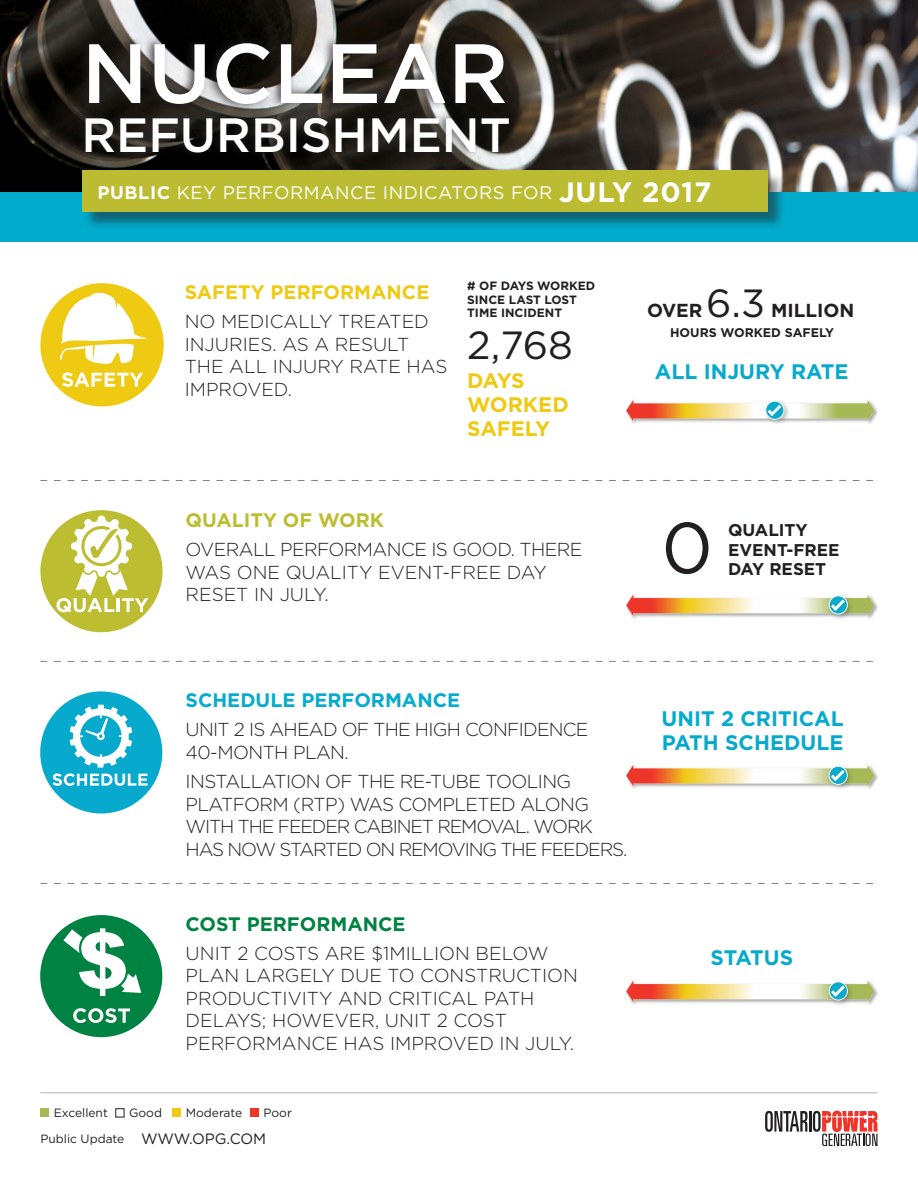
<style>
.page{position:relative;width:918px;height:1188px;background:#fff}
.page>*{position:absolute;margin:0;border:0;box-sizing:border-box;transform-origin:0 0}
.t1{font:500 84px "Gotham";color:#fff}
.t2{font:72px "Gotham";color:#231f20}
.t3{font:500 48px "Gotham";color:#fff}
.t4{font:39.3px "Gotham";color:#231f20}
.t5{font:700 21px/24px "Gotham";color:#07aacc}
.t6{font:700 21px/24px "Gotham";color:#efca13}
.t7{font:700 19.5px "Gotham";color:#07abcd}
.t8{font:700 19.5px "Gotham";color:#efca13}
.t9{font:700 19.5px "Gotham";color:#008242}
.t10{font:700 19.5px "Gotham";color:#bdbd31}
.t11{font:700 18.9px "Gotham";color:#231f20}
.t12{font:300 18.75px/22.5px "Gotham";color:#231f20}
.t13{font:300 18.75px/22.5px "Gotham";letter-spacing:-.06em;color:#231f20}
.t14{font:300 18.75px/22.5px "Gotham";letter-spacing:-.03em;color:#231f20}
.t15{font:18.15px "Gotham";letter-spacing:.03em;color:#fff}
.t16{font:700 16.95px "Gotham";color:#231f20}
.t17{font:15px "Gotham";letter-spacing:-.005em;color:#231f20}
.t18{font:700 12.45px "Gotham";color:#231f20}
.t19{font:700 12px/13.5px "Gotham";color:#231f20}
.t20{font:12px "Gotham";color:#231f20}
.s1{font-weight:700}
.s2{font-weight:700;font-size:27.9px}
.s3{font-weight:400;font-size:39.3px}
</style>
<div class="page">
<div style="left:0;top:191px;width:918px;height:51px;background:#00abcc"></div>
<img style="left:0;top:0;width:918px;height:191px">
<svg style="left:765px;top:1111px;width:42px;height:21px"></svg>
<hr style="left:809px;top:1111px;width:2px;height:21px;background:#231f20">
<svg style="left:813px;top:1111px;width:64px;height:35px"></svg>
<hr style="left:41px;top:1092px;width:837px;height:1px;background:#231f20">
<div style="left:41px;top:1109px;width:8px;height:8px;background:#a6b956"></div>
<div style="left:172px;top:1109px;width:9px;height:8px;background:#f0cb13"></div>
<div style="left:250px;top:1109px;width:9px;height:8px;background:#ee3529"></div>
<svg style="left:40px;top:480px;width:833px;height:1px"></svg>
<svg style="left:40px;top:661px;width:833px;height:1px"></svg>
<svg style="left:40px;top:883px;width:833px;height:1px"></svg>
<div style="left:40px;top:510px;width:122px;height:122px;background:#bdbd31;border-radius:50%"></div>
<svg style="left:56px;top:515px;width:92px;height:97px"></svg>
<img style="left:632px;top:602px;width:246px;height:16px">
<div style="left:826px;top:593px;width:28px;height:28px;background:#231f20;opacity:.3"></div>
<svg style="left:626px;top:594px;width:249px;height:23px"></svg>
<div style="left:40px;top:691px;width:122px;height:123px;background:#07aacc;border-radius:50%"></div>
<svg style="left:53px;top:705px;width:95px;height:81px"></svg>
<img style="left:632px;top:772px;width:246px;height:17px">
<div style="left:826px;top:764px;width:28px;height:27px;background:#231f20;opacity:.3"></div>
<svg style="left:626px;top:764px;width:249px;height:23px"></svg>
<div style="left:40px;top:915px;width:122px;height:122px;background:#008242;border-radius:50%"></div>
<svg style="left:63px;top:928px;width:78px;height:68px"></svg>
<svg style="left:73px;top:1008px;width:57px;height:15px"></svg>
<img style="left:632px;top:988px;width:246px;height:16px">
<div style="left:827px;top:979px;width:27px;height:28px;background:#231f20;opacity:.3"></div>
<svg style="left:626px;top:980px;width:249px;height:23px"></svg>
<div style="left:40px;top:283px;width:124px;height:123px;background:#efca13;border-radius:50%"></div>
<svg style="left:62px;top:372px;width:81px;height:15px"></svg>
<svg style="left:60px;top:289px;width:86px;height:75px"></svg>
<img style="left:632px;top:407px;width:246px;height:17px">
<div style="left:763px;top:398px;width:28px;height:28px;background:#231f20;opacity:.3"></div>
<svg style="left:626px;top:399px;width:249px;height:23px"></svg>
<div style="left:74px;top:34px;width:439px;height:126px;background:#231f20;opacity:.75"></div>
<div style="left:84px;top:172px;width:702px;height:58px;background:#231f20;opacity:.5"></div>
<div style="left:82px;top:170px;width:686px;height:42px;background:#bcbc32"></div>
<p class="t1" style="left:82px;top:18px;width:428px">NUCLEAR</p>
<p class="t3" style="left:82px;top:103px;width:431px">REFURBISHMENT</p>
<p class="t15" style="left:98px;top:181px;width:615px"><span class="s1">PUBLIC</span> KEY PERFORMANCE INDICATORS FOR <span class="s2">JULY 2017</span></p>
<p class="t8" style="left:185px;top:279px;width:246px">SAFETY PERFORMANCE</p>
<p class="t12" style="left:185px;top:310px;width:264px">NO MEDICALLY TREATED<br>INJURIES. AS A RESULT<br>THE ALL INJURY RATE HAS<br>IMPROVED.</p>
<p class="t19" style="left:467px;top:279px;width:130px"># OF DAYS WORKED<br>SINCE LAST LOST<br>TIME INCIDENT</p>
<p class="t4" style="left:467px;top:320px;width:107px">2,768</p>
<p class="t6" style="left:467px;top:369px;width:103px">DAYS<br>WORKED<br>SAFELY</p>
<p class="t10" style="left:186px;top:507px;width:200px">QUALITY OF WORK</p>
<p class="t14" style="left:186px;top:538px;width:398px">OVERALL PERFORMANCE IS GOOD. THERE<br>WAS ONE QUALITY EVENT-FREE DAY<br>RESET IN JULY.</p>
<p class="t11" style="left:647px;top:298px;width:209px">OVER <span class="s3">6.3</span> MILLION</p>
<p class="t18" style="left:670px;top:325px;width:166px">HOURS WORKED SAFELY</p>
<p class="t5" style="left:655px;top:360px;width:195px">ALL INJURY RATE</p>
<p class="t2" style="left:661px;top:502px;width:53px">0</p>
<p class="t16" style="left:728px;top:519px;width:81px">QUALITY</p>
<p class="t16" style="left:728px;top:538px;width:113px">EVENT-FREE</p>
<p class="t16" style="left:728px;top:558px;width:100px">DAY RESET</p>
<p class="t7" style="left:186px;top:687px;width:276px">SCHEDULE PERFORMANCE</p>
<p class="t14" style="left:186px;top:718px;width:404px">UNIT 2 IS AHEAD OF THE HIGH CONFIDENCE<br>40-MONTH PLAN.</p>
<p class="t13" style="left:186px;top:770px;width:443px">INSTALLATION OF THE RE-TUBE TOOLING PLATFORM (RTP) WAS COMPLETED ALONG WITH THE FEEDER CABINET REMOVAL. WORK HAS NOW STARTED ON REMOVING THE FEEDERS.</p>
<p class="t5" style="left:662px;top:707px;width:184px">UNIT 2 CRITICAL<br>PATH SCHEDULE</p>
<p class="t9" style="left:186px;top:911px;width:221px">COST PERFORMANCE</p>
<p class="t12" style="left:186px;top:942px;width:394px">UNIT 2 COSTS ARE $1MILLION BELOW<br>PLAN LARGELY DUE TO CONSTRUCTION<br>PRODUCTIVITY AND CRITICAL PATH<br>DELAYS; HOWEVER, UNIT 2 COST<br>PERFORMANCE HAS IMPROVED IN JULY.</p>
<p class="t5" style="left:711px;top:945px;width:84px">STATUS</p>
<p class="t20" style="left:54px;top:1105px;width:56px">Excellent</p>
<p class="t20" style="left:129px;top:1105px;width:34px">Good</p>
<p class="t20" style="left:186px;top:1105px;width:58px">Moderate</p>
<p class="t20" style="left:264px;top:1105px;width:30px">Poor</p>
<p class="t20" style="left:40px;top:1131px;width:85px">Public Update</p>
<p class="t17" style="left:141px;top:1129px;width:127px">WWW.OPG.COM</p>
</div>
